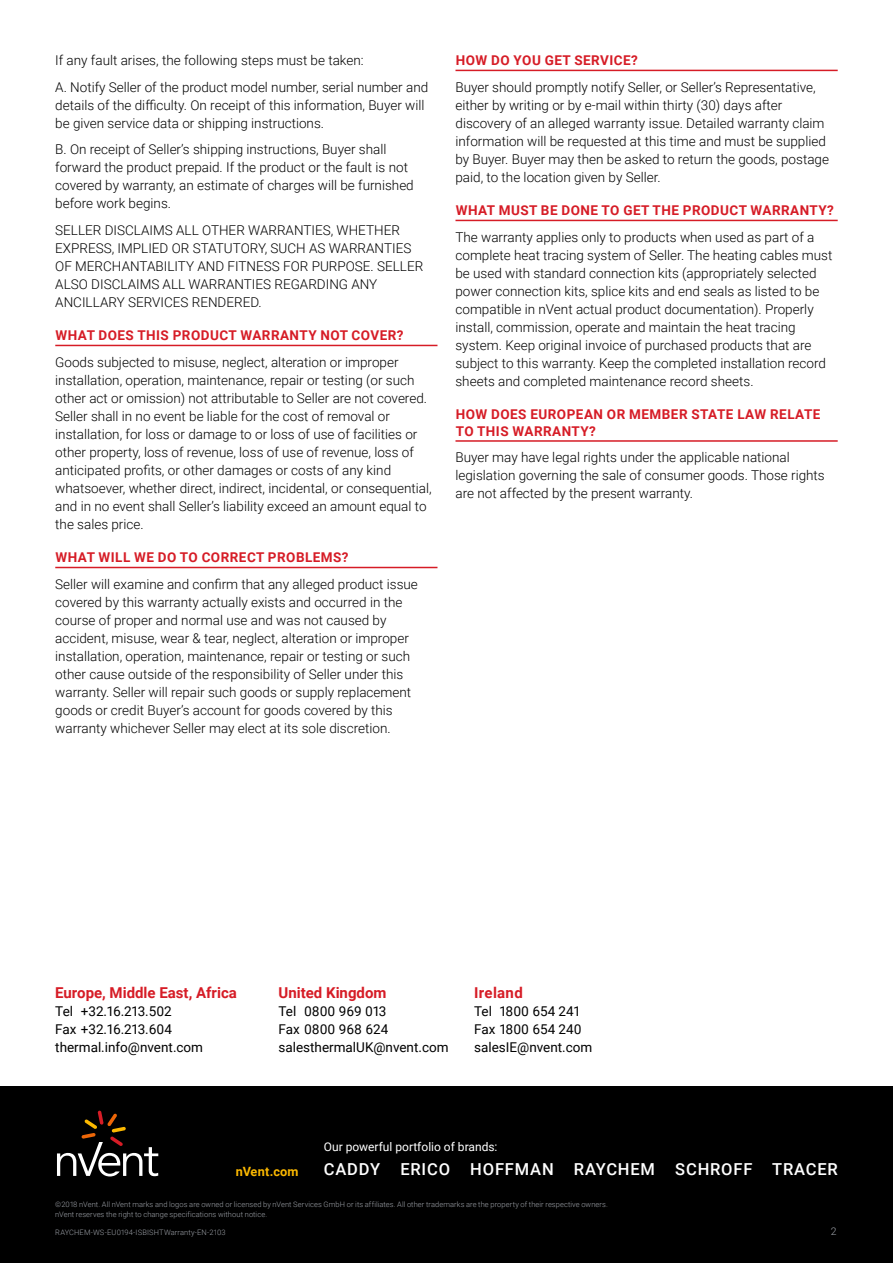
<style>
.page{position:relative;width:893px;height:1263px;background:#fff}
.page>*{position:absolute;margin:0;border:0;box-sizing:border-box;transform-origin:0 0}
.t1{font:500 16.5px "Roboto";letter-spacing:.05em;color:#fff}
.t2{font:700 15px "Roboto";color:#d61c26}
.t3{font:700 15px "Roboto";letter-spacing:.02em;color:#d61c26}
.t4{font:300 13.5px/18px "Roboto";color:#000}
.t5{font:700 13.5px/16.5px "Roboto";letter-spacing:.035em;color:#d61c26}
.t6{font:13.5px/18px "Roboto";color:#000}
.t7{font:700 12.75px "Roboto";letter-spacing:.015em;color:#fbb800}
.t8{font:12px "Roboto";color:#fff}
.t9{font:300 10.5px "Roboto";color:#9ea2a9}
.t10{font:300 7.5px/10.5px "Roboto";letter-spacing:.01em;color:#9ea2a9}
</style>
<div class="page">
<div style="left:0;top:1086px;width:893px;height:177px;background:#000"></div>
<hr style="left:55px;top:345px;width:382px;height:1px;background:#d61c26">
<hr style="left:55px;top:567px;width:382px;height:1px;background:#d61c26">
<hr style="left:455px;top:70px;width:383px;height:1px;background:#d61c26">
<hr style="left:455px;top:220px;width:383px;height:1px;background:#d61c26">
<hr style="left:455px;top:440px;width:383px;height:2px;background:#d61c26">
<svg style="left:57px;top:1110px;width:101px;height:66px"></svg>
<p class="t4" style="left:55px;top:47px;width:374px;line-height:26.5px">If any fault arises, the following steps must be taken:<br>A. Notify Seller of the product model number, serial number and</p>
<p class="t4" style="left:55px;top:96px;width:371px">details of the difficulty. On receipt of this information, Buyer will be given service data or shipping instructions.</p>
<p class="t4" style="left:55px;top:140px;width:360px">B. On receipt of Seller’s shipping instructions, Buyer shall forward the product prepaid. If the product or the fault is not covered by warranty, an estimate of charges will be furnished before work begins.</p>
<p class="t4" style="left:55px;top:221px;width:369px">SELLER DISCLAIMS ALL OTHER WARRANTIES, WHETHER EXPRESS, IMPLIED OR STATUTORY, SUCH AS WARRANTIES OF MERCHANTABILITY AND FITNESS FOR PURPOSE. SELLER ALSO DISCLAIMS ALL WARRANTIES REGARDING ANY ANCILLARY SERVICES RENDERED.</p>
<p class="t5" style="left:56px;top:327px;width:349px">WHAT DOES THIS PRODUCT WARRANTY NOT COVER?</p>
<p class="t4" style="left:55px;top:353px;width:378px">Goods subjected to misuse, neglect, alteration or improper installation, operation, maintenance, repair or testing (or such other act or omission) not attributable to Seller are not covered.<br>Seller shall in no event be liable for the cost of removal or installation, for loss or damage to or loss of use of facilities or other property, loss of revenue, loss of use of revenue, loss of anticipated profits, or other damages or costs of any kind whatsoever, whether direct, indirect, incidental, or consequential, and in no event shall Seller’s liability exceed an amount equal to the sales price.</p>
<p class="t5" style="left:56px;top:549px;width:294px">WHAT WILL WE DO TO CORRECT PROBLEMS?</p>
<p class="t4" style="left:55px;top:575px;width:364px">Seller will examine and confirm that any alleged product issue covered by this warranty actually exists and occurred in the course of proper and normal use and was not caused by accident, misuse, wear &amp; tear, neglect, alteration or improper installation, operation, maintenance, repair or testing or such other cause outside of the responsibility of Seller under this warranty. Seller will repair such goods or supply replacement goods or credit Buyer’s account for goods covered by this warranty whichever Seller may elect at its sole discretion.</p>
<p class="t5" style="left:456px;top:52px;width:184px">HOW DO YOU GET SERVICE?</p>
<p class="t4" style="left:455px;top:78px;width:375px">Buyer should promptly notify Seller, or Seller’s Representative, either by writing or by e-mail within thirty (30) days after discovery of an alleged warranty issue. Detailed warranty claim information will be requested at this time and must be supplied by Buyer. Buyer may then be asked to return the goods, postage paid, to the location given by Seller.</p>
<p class="t5" style="left:456px;top:202px;width:380px">WHAT MUST BE DONE TO GET THE PRODUCT WARRANTY?</p>
<p class="t4" style="left:455px;top:228px;width:378px">The warranty applies only to products when used as part of a complete heat tracing system of Seller. The heating cables must be used with standard connection kits (appropriately selected power connection kits, splice kits and end seals as listed to be compatible in nVent actual product documentation). Properly install, commission, operate and maintain the heat tracing system. Keep original invoice of purchased products that are subject to this warranty. Keep the completed installation record sheets and completed maintenance record sheets.</p>
<p class="t5" style="left:456px;top:406px;width:366px">HOW DOES EUROPEAN OR MEMBER STATE LAW RELATE<br>TO THIS WARRANTY?</p>
<p class="t4" style="left:455px;top:448px;width:371px">Buyer may have legal rights under the applicable national legislation governing the sale of consumer goods. Those rights are not affected by the present warranty.</p>
<p class="t2" style="left:55px;top:983px;width:183px">Europe, Middle East, Africa</p>
<p class="t6" style="left:55px;top:1002px;width:149px">Tel +32.16.213.502<br>Fax +32.16.213.604 thermal.info@nvent.com</p>
<p class="t2" style="left:279px;top:983px;width:109px">United Kingdom</p>
<p class="t6" style="left:279px;top:1002px;width:172px">Tel 0800 969 013<br>Fax 0800 968 624 salesthermalUK@nvent.com</p>
<p class="t3" style="left:474px;top:983px;width:50px">Ireland</p>
<p class="t6" style="left:474px;top:1002px;width:120px">Tel 1800 654 241<br>Fax 1800 654 240 salesIE@nvent.com</p>
<p class="t8" style="left:324px;top:1138px;width:175px">Our powerful portfolio of brands:</p>
<p class="t7" style="left:236px;top:1162px;width:64px">nVent.com</p>
<p class="t1" style="left:324px;top:1157px;width:516px">CADDY ERICO HOFFMAN RAYCHEM SCHROFF TRACER</p>
<p class="t10" style="left:55px;top:1198px;width:554px">©2018 nVent. All nVent marks and logos are owned or licensed by nVent Services GmbH or its affiliates. All other trademarks are the property of their respective owners. nVent reserves the right to change specifications without notice.</p>
<p class="t10" style="left:55px;top:1227px;width:172px">RAYCHEM-WS-EU0194-ISBISHTWarranty-EN-2103</p>
<p class="t9" style="left:831px;top:1224px;width:7px">2</p>
</div>
